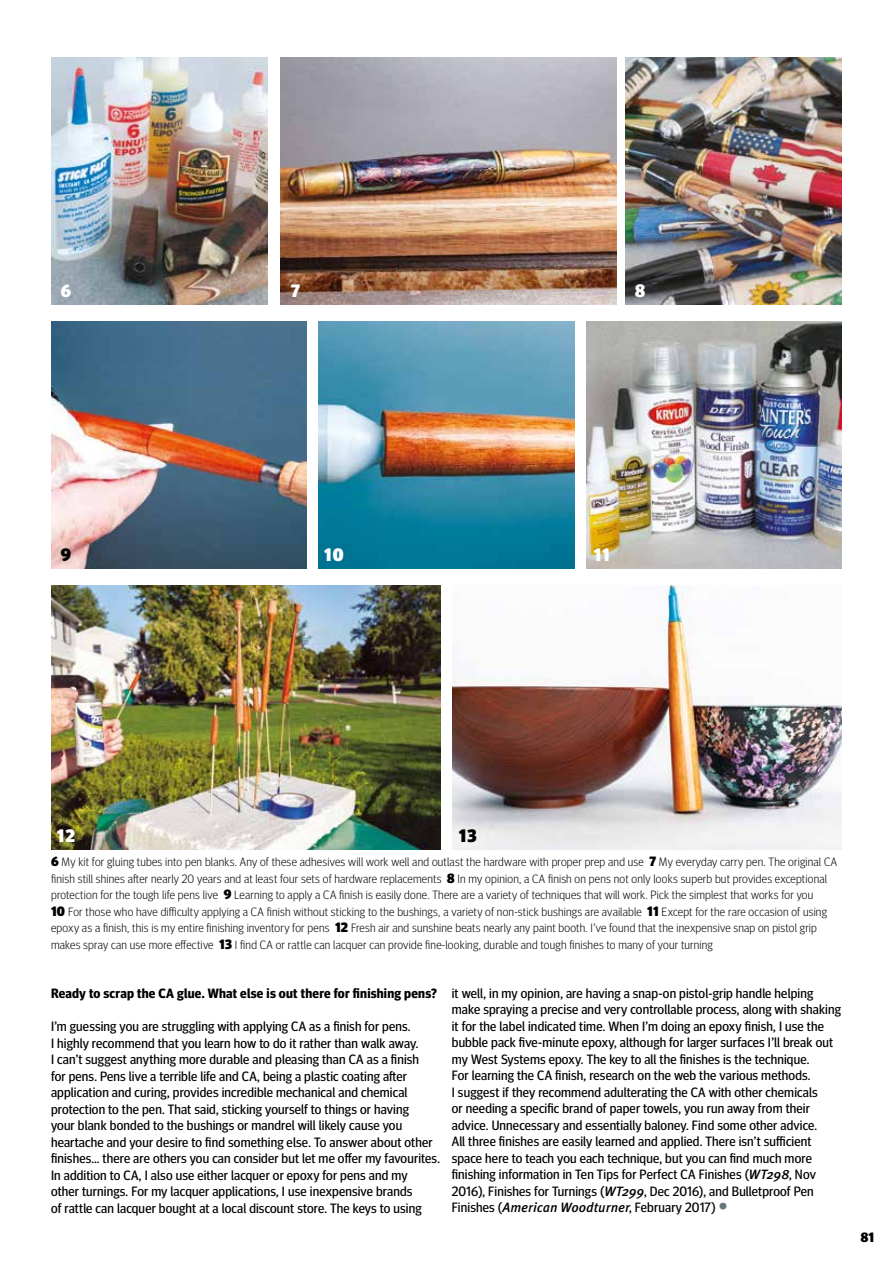
<style>
.page{position:relative;width:893px;height:1263px;background:#fff}
.page>*{position:absolute;margin:0;border:0;box-sizing:border-box;transform-origin:0 0}
.t1{font:900 18px "Meta Headline Pro";color:#fff}
.t2{font:900 18px "Meta Headline Pro";color:#000}
.t3{font:13.5px/16.5px "Meta Headline Pro";letter-spacing:.01em;color:#000}
.t4{font:700 13.5px "Meta Headline Pro";letter-spacing:.015em;color:#000}
.t5{font:900 13.5px "Meta Headline Pro";color:#000}
.t6{font:300 12px/16.5px "Meta Headline Pro";letter-spacing:.02em;color:#000}
.s1{font-weight:900;font-size:13.5px}
.s2{font-family:"Meta Pro";font-weight:500;font-style:italic}
.s3{font-weight:900;font-size:19.5px;color:#67747a}
</style>
<div class="page">
<img style="left:51px;top:585px;width:389px;height:264px">
<img style="left:453px;top:585px;width:389px;height:264px">
<img style="left:51px;top:321px;width:255px;height:248px">
<img style="left:51px;top:57px;width:217px;height:248px">
<img style="left:319px;top:321px;width:255px;height:248px">
<img style="left:281px;top:57px;width:336px;height:248px">
<img style="left:587px;top:321px;width:255px;height:248px">
<img style="left:625px;top:57px;width:217px;height:248px">
<h1 class="t1" style="left:61px;top:276px;width:12px">6</h1>
<h1 class="t2" style="left:61px;top:540px;width:12px">9</h1>
<h1 class="t1" style="left:291px;top:276px;width:10px">7</h1>
<h1 class="t1" style="left:324px;top:540px;width:21px">10</h1>
<h1 class="t1" style="left:635px;top:276px;width:11px">8</h1>
<h1 class="t1" style="left:594px;top:540px;width:18px">11</h1>
<h1 class="t1" style="left:57px;top:821px;width:20px">12</h1>
<h1 class="t2" style="left:459px;top:821px;width:19px">13</h1>
<p class="t6" style="left:51px;top:853px;width:787px"><span class="s1">6</span> My kit for gluing tubes into pen blanks. Any of these adhesives will work well and outlast the hardware with proper prep and use <span class="s1">7</span> My everyday carry pen. The original CA finish still shines after nearly 20 years and at least four sets of hardware replacements <span class="s1">8</span> In my opinion, a CA finish on pens not only looks superb but provides exceptional protection for the tough life pens live <span class="s1">9</span> Learning to apply a CA finish is easily done. There are a variety of techniques that will work. Pick the simplest that works for you<br><span class="s1">10</span> For those who have difficulty applying a CA finish without sticking to the bushings, a variety of non-stick bushings are available <span class="s1">11</span> Except for the rare occasion of using epoxy as a finish, this is my entire finishing inventory for pens <span class="s1">12</span> Fresh air and sunshine beats nearly any paint booth. I’ve found that the inexpensive snap on pistol grip makes spray can use more effective <span class="s1">13</span> I find CA or rattle can lacquer can provide fine-looking, durable and tough finishes to many of your turning</p>
<p class="t4" style="left:51px;top:983px;width:387px">Ready to scrap the CA glue. What else is out there for finishing pens?</p>
<p class="t3" style="left:51px;top:1017px;width:391px">I’m guessing you are struggling with applying CA as a finish for pens.<br>I highly recommend that you learn how to do it rather than walk away.<br>I can’t suggest anything more durable and pleasing than CA as a finish<br>for pens. Pens live a terrible life and CA, being a plastic coating after application and curing, provides incredible mechanical and chemical protection to the pen. That said, sticking yourself to things or having<br>your blank bonded to the bushings or mandrel will likely cause you heartache and your desire to find something else. To answer about other finishes… there are others you can consider but let me offer my favourites.<br>In addition to CA, I also use either lacquer or epoxy for pens and my<br>other turnings. For my lacquer applications, I use inexpensive brands<br>of rattle can lacquer bought at a local discount store. The keys to using</p>
<p class="t3" style="left:452px;top:984px;width:391px">it well, in my opinion, are having a snap-on pistol-grip handle helping make spraying a precise and very controllable process, along with shaking it for the label indicated time. When I’m doing an epoxy finish, I use the bubble pack five-minute epoxy, although for larger surfaces I’ll break out my West Systems epoxy. The key to all the finishes is the technique.<br>For learning the CA finish, research on the web the various methods.<br>I suggest if they recommend adulterating the CA with other chemicals<br>or needing a specific brand of paper towels, you run away from their advice. Unnecessary and essentially baloney. Find some other advice.<br>All three finishes are easily learned and applied. There isn’t sufficient space here to teach you each technique, but you can find much more finishing information in Ten Tips for Perfect CA Finishes (<span class="s2">WT298</span>, Nov 2016), Finishes for Turnings (<span class="s2">WT299</span>, Dec 2016), and Bulletproof Pen Finishes (<span class="s2">American Woodturner</span>, February 2017) <span class="s3">•</span></p>
<p class="t5" style="left:861px;top:1226px;width:15px">81</p>
</div>
